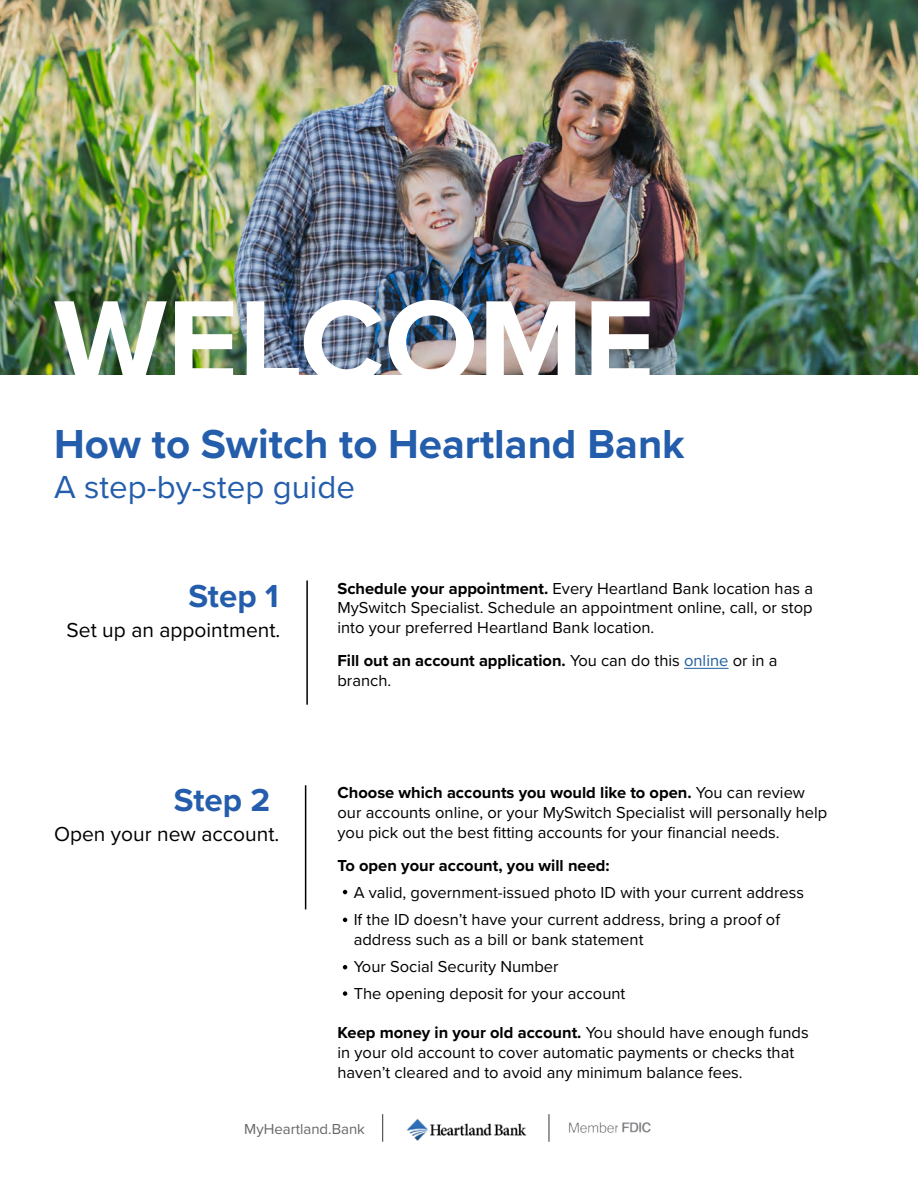
<style>
.page{position:relative;width:918px;height:1188px;background:#fff}
.page>*{position:absolute;margin:0;border:0;box-sizing:border-box;transform-origin:0 0}
.t1{font:700 123px "Proxima Nova";color:#fff}
.t2{font:700 42px "Proxima Nova";color:#235dab}
.t3{font:33px "Proxima Nova";color:#235dab}
.t4{font:700 33px "Proxima Nova";color:#235dab}
.t5{font:21px "Proxima Nova";color:#000}
.t6{font:16.5px/19.8px "Proxima Nova";color:#000}
.t7{font:700 16.5px/19.8px "Proxima Nova";color:#000}
.t8{font:15px "Proxima Nova";color:#666767}
.s1{font-weight:700}
.s2{font-weight:400}
.s3{font-weight:400;color:#215e9e}
</style>
<div class="page">
<img style="left:407px;top:1118px;width:120px;height:23px">
<svg style="left:382px;top:1114px;width:1px;height:28px"></svg>
<svg style="left:549px;top:1114px;width:1px;height:28px"></svg>
<img style="left:569px;top:1122px;width:49px;height:11px">
<img style="left:623px;top:1122px;width:28px;height:11px">
<img style="left:0;top:0;width:918px;height:374px">
<hr style="left:684px;top:668px;width:44px;height:1px;background:#215e9e">
<hr style="left:306px;top:580px;width:2px;height:125px;background:#000">
<hr style="left:305px;top:785px;width:1px;height:124px;background:#000">
<svg style="left:343px;top:890px;width:4px;height:4px"></svg>
<svg style="left:343px;top:918px;width:4px;height:4px"></svg>
<svg style="left:343px;top:965px;width:4px;height:4px"></svg>
<svg style="left:343px;top:991px;width:4px;height:5px"></svg>
<h1 class="t1" style="left:54px;top:251px;width:603px">WELCOME</h1>
<h2 class="t2" style="left:54px;top:413px;width:632px">How to Switch to Heartland Bank</h2>
<h3 class="t3" style="left:54px;top:462px;width:302px">A step-by-step guide</h3>
<h3 class="t4" style="left:189px;top:571px;width:92px">Step 1</h3>
<p class="t6" style="left:338px;top:577px;width:477px;text-align:justify"><span class="s1">Schedule your appointment.</span> Every Heartland Bank location has a MySwitch Specialist. Schedule an appointment online, call, or stop into your preferred Heartland Bank location.</p>
<p class="t7" style="left:338px;top:650px;width:442px">Fill out an account application. <span class="s2">You can do this</span> <span class="s3">online</span> <span class="s2">or in a branch.</span></p>
<p class="t5" style="left:67px;top:614px;width:215px">Set up an appointment.</p>
<h3 class="t4" style="left:174px;top:776px;width:98px">Step 2</h3>
<p class="t5" style="left:54px;top:819px;width:227px">Open your new account.</p>
<p class="t6" style="left:338px;top:782px;width:491px"><span class="s1">Choose which accounts you would like to open.</span> You can review our accounts online, or your MySwitch Specialist will personally help you pick out the best fitting accounts for your financial needs.</p>
<p class="t7" style="left:338px;top:855px;width:274px">To open your account, you will need:</p>
<p class="t6" style="left:354px;top:878px;width:452px;line-height:27px">A valid, government-issued photo ID with your current address<br>If the ID doesn’t have your current address, bring a proof of</p>
<p class="t6" style="left:354px;top:925px;width:291px;line-height:27px">address such as a bill or bank statement<br>Your Social Security Number<br>The opening deposit for your account</p>
<p class="t6" style="left:338px;top:1022px;width:473px"><span class="s1">Keep money in your old account.</span> You should have enough funds in your old account to cover automatic payments or checks that haven’t cleared and to avoid any minimum balance fees.</p>
<p class="t8" style="left:244px;top:1118px;width:122px">MyHeartland.Bank</p>
</div>
